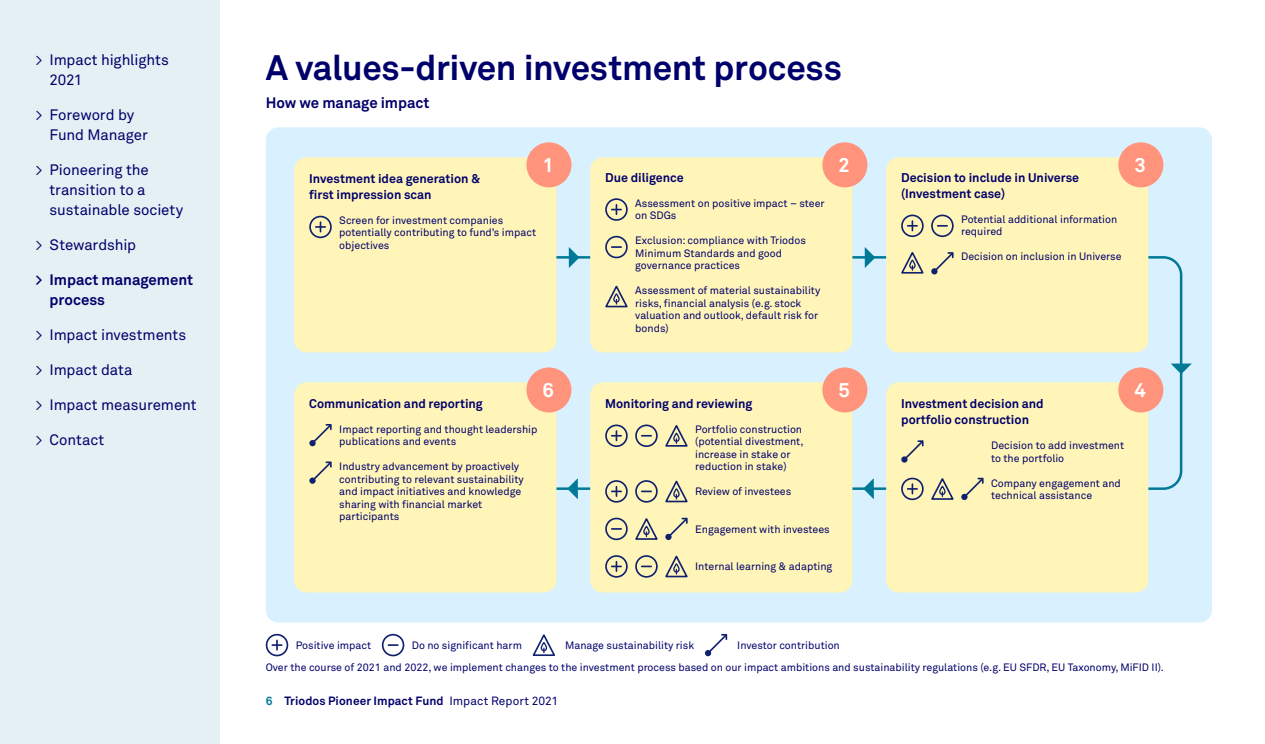
<style>
.page{position:relative;width:1265px;height:744px;background:#fff}
.page>*{position:absolute;margin:0;border:0;box-sizing:border-box;transform-origin:0 0}
.Hoofkop{font:700 35px "Akkurat Pro";letter-spacing:-.01em;color:#00006b}
.Table_Regular_7_5{font:700 20px "Akkurat Pro";color:#fff}
.Hoofkop-2{font:15px/20px "Akkurat Pro";letter-spacing:-.005em;color:#00006b}
.Hoofkop-3{font:700 15px/20px "Akkurat Pro";letter-spacing:-.005em;color:#00006b}
.Table_Regular_7_5-2{font:700 12.5px/16.2px "Akkurat Pro";color:#00006b}
.t1{font:700 11.88px "Akkurat Pro";letter-spacing:.005em;color:#00006b}
.Table_Regular_7_5-3{font:10.62px/12.5px "Akkurat Pro";color:#00006b}
.s1{color:#007997}
.s2{font-weight:400}
</style>
<div class="page">
<div style="left:0;top:0;width:220px;height:744px;background:#e5f0f4"></div>
<div style="left:266px;top:127px;width:946px;height:495px;background:#d9f1ff;border-radius:13px"></div>
<svg style="left:295px;top:255px;width:888px;height:236px"></svg>
<div style="left:294px;top:157px;width:262px;height:195px;background:#fff5b9;border-radius:13px"></div>
<div style="left:309px;top:216px;width:23px;height:22px;border:2px solid #11216e;border-radius:50%"></div>
<svg style="left:316px;top:222px;width:9px;height:10px"></svg>
<div style="left:294px;top:382px;width:262px;height:210px;background:#fff5b9;border-radius:13px"></div>
<svg style="left:310px;top:424px;width:22px;height:21px"></svg>
<svg style="left:310px;top:461px;width:22px;height:22px"></svg>
<div style="left:590px;top:157px;width:262px;height:195px;background:#fff5b9;border-radius:13px"></div>
<div style="left:605px;top:198px;width:23px;height:23px;border:2px solid #11216e;border-radius:50%"></div>
<svg style="left:612px;top:205px;width:9px;height:9px"></svg>
<div style="left:605px;top:236px;width:23px;height:22px;border:2px solid #11216e;border-radius:50%"></div>
<svg style="left:612px;top:246px;width:9px;height:2px"></svg>
<svg style="left:605px;top:285px;width:23px;height:23px"></svg>
<div style="left:613px;top:293px;width:7px;height:10px;border:1px solid #11216e;border-radius:3px"></div>
<div style="left:886px;top:157px;width:262px;height:195px;background:#fff5b9;border-radius:13px"></div>
<div style="left:901px;top:214px;width:23px;height:23px;border:2px solid #11216e;border-radius:50%"></div>
<svg style="left:908px;top:221px;width:9px;height:9px"></svg>
<div style="left:931px;top:214px;width:23px;height:23px;border:2px solid #11216e;border-radius:50%"></div>
<svg style="left:938px;top:225px;width:9px;height:2px"></svg>
<svg style="left:901px;top:252px;width:23px;height:22px"></svg>
<div style="left:909px;top:259px;width:7px;height:10px;border:1px solid #11216e;border-radius:3px"></div>
<svg style="left:932px;top:252px;width:22px;height:22px"></svg>
<div style="left:886px;top:382px;width:262px;height:210px;background:#fff5b9;border-radius:13px"></div>
<svg style="left:902px;top:440px;width:22px;height:22px"></svg>
<div style="left:901px;top:477px;width:23px;height:23px;border:2px solid #11216e;border-radius:50%"></div>
<svg style="left:908px;top:484px;width:9px;height:9px"></svg>
<svg style="left:931px;top:478px;width:23px;height:22px"></svg>
<div style="left:939px;top:486px;width:7px;height:9px;border:1px solid #11216e;border-radius:3px"></div>
<svg style="left:962px;top:477px;width:22px;height:22px"></svg>
<div style="left:590px;top:382px;width:262px;height:210px;background:#fff5b9;border-radius:13px"></div>
<div style="left:605px;top:424px;width:23px;height:23px;border:2px solid #11216e;border-radius:50%"></div>
<svg style="left:612px;top:431px;width:9px;height:9px"></svg>
<div style="left:635px;top:424px;width:23px;height:23px;border:2px solid #11216e;border-radius:50%"></div>
<svg style="left:665px;top:425px;width:23px;height:22px"></svg>
<div style="left:673px;top:432px;width:7px;height:10px;border:1px solid #11216e;border-radius:3px"></div>
<div style="left:605px;top:480px;width:23px;height:22px;border:2px solid #11216e;border-radius:50%"></div>
<svg style="left:612px;top:486px;width:9px;height:10px"></svg>
<div style="left:635px;top:480px;width:23px;height:22px;border:2px solid #11216e;border-radius:50%"></div>
<svg style="left:642px;top:490px;width:9px;height:2px"></svg>
<svg style="left:665px;top:480px;width:23px;height:22px"></svg>
<div style="left:673px;top:488px;width:7px;height:9px;border:1px solid #11216e;border-radius:3px"></div>
<div style="left:605px;top:517px;width:23px;height:23px;border:2px solid #11216e;border-radius:50%"></div>
<svg style="left:612px;top:528px;width:9px;height:2px"></svg>
<svg style="left:635px;top:518px;width:23px;height:22px"></svg>
<div style="left:643px;top:526px;width:7px;height:9px;border:1px solid #11216e;border-radius:3px"></div>
<svg style="left:666px;top:517px;width:22px;height:22px"></svg>
<div style="left:605px;top:555px;width:23px;height:22px;border:2px solid #11216e;border-radius:50%"></div>
<svg style="left:612px;top:561px;width:9px;height:10px"></svg>
<div style="left:635px;top:555px;width:23px;height:22px;border:2px solid #11216e;border-radius:50%"></div>
<svg style="left:642px;top:565px;width:9px;height:2px"></svg>
<svg style="left:665px;top:555px;width:23px;height:22px"></svg>
<div style="left:673px;top:563px;width:7px;height:9px;border:1px solid #11216e;border-radius:3px"></div>
<div style="left:526px;top:142px;width:45px;height:45px;background:#ff937b;border-radius:50%"></div>
<div style="left:526px;top:367px;width:45px;height:45px;background:#ff937b;border-radius:50%"></div>
<div style="left:822px;top:142px;width:45px;height:45px;background:#ff937b;border-radius:50%"></div>
<div style="left:822px;top:367px;width:45px;height:45px;background:#ff937b;border-radius:50%"></div>
<div style="left:1118px;top:142px;width:45px;height:45px;background:#ff937b;border-radius:50%"></div>
<div style="left:1118px;top:367px;width:45px;height:45px;background:#ff937b;border-radius:50%"></div>
<svg style="left:569px;top:247px;width:10px;height:21px"></svg>
<svg style="left:865px;top:247px;width:10px;height:21px"></svg>
<svg style="left:863px;top:478px;width:11px;height:21px"></svg>
<svg style="left:567px;top:478px;width:11px;height:21px"></svg>
<svg style="left:1171px;top:363px;width:21px;height:11px"></svg>
<div style="left:266px;top:634px;width:22px;height:22px;border:2px solid #11216e;border-radius:50%"></div>
<svg style="left:272px;top:640px;width:10px;height:10px"></svg>
<div style="left:382px;top:634px;width:22px;height:22px;border:2px solid #11216e;border-radius:50%"></div>
<svg style="left:388px;top:644px;width:10px;height:2px"></svg>
<svg style="left:533px;top:634px;width:22px;height:22px"></svg>
<div style="left:541px;top:642px;width:6px;height:9px;border:1px solid #11216e;border-radius:3px"></div>
<svg style="left:705px;top:634px;width:22px;height:22px"></svg>
<p class="Hoofkop-2" style="left:50px;top:50px;width:121px;text-indent:-14px">&gt; Impact highlights<br>2021</p>
<p class="Hoofkop-2" style="left:50px;top:105px;width:100px;text-indent:-14px">&gt; Foreword by<br>Fund Manager</p>
<p class="Hoofkop-2" style="left:50px;top:160px;width:135px;text-indent:-14px">&gt; Pioneering the transition to a sustainable society</p>
<p class="Hoofkop-2" style="left:35px;top:235px;width:102px">&gt; Stewardship</p>
<p class="Hoofkop-3" style="left:50px;top:270px;width:145px;text-indent:-14px">&gt; Impact management process</p>
<p class="Hoofkop-2" style="left:35px;top:325px;width:152px">&gt; Impact investments</p>
<p class="Hoofkop-2" style="left:35px;top:360px;width:99px">&gt; Impact data</p>
<p class="Hoofkop-2" style="left:35px;top:395px;width:163px">&gt; Impact measurement</p>
<p class="Hoofkop-2" style="left:35px;top:430px;width:70px">&gt; Contact</p>
<p class="Hoofkop" style="left:266px;top:46px;width:578px">A values-driven investment process</p>
<p class="Hoofkop-3" style="left:266px;top:93px;width:165px">How we manage impact</p>
<p class="Table_Regular_7_5-2" style="left:309px;top:170px;width:173px">Investment idea generation &amp; first impression scan</p>
<p class="Table_Regular_7_5-3" style="left:339px;top:214px;width:198px">Screen for investment companies potentially contributing to fund’s impact objectives</p>
<p class="Table_Regular_7_5" style="left:543px;top:153px;width:13px">1</p>
<p class="Table_Regular_7_5-2" style="left:605px;top:169px;width:80px">Due diligence</p>
<p class="Table_Regular_7_5-3" style="left:635px;top:197px;width:191px">Assessment on positive impact – steer on SDGs</p>
<p class="Table_Regular_7_5-3" style="left:635px;top:234px;width:172px">Exclusion: compliance with Triodos<br>Minimum Standards and good governance practices</p>
<p class="Table_Regular_7_5-3" style="left:635px;top:284px;width:187px">Assessment of material sustainability risks, financial analysis (e.g. stock valuation and outlook, default risk for bonds)</p>
<p class="Table_Regular_7_5" style="left:839px;top:153px;width:13px">2</p>
<p class="Table_Regular_7_5" style="left:543px;top:378px;width:13px">6</p>
<p class="Table_Regular_7_5-2" style="left:309px;top:395px;width:175px">Communication and reporting</p>
<p class="Table_Regular_7_5-3" style="left:339px;top:423px;width:200px">Impact reporting and thought leadership publications and events</p>
<p class="Table_Regular_7_5-3" style="left:339px;top:460px;width:186px">Industry advancement by proactively contributing to relevant sustainability and impact initiatives and knowledge sharing with financial market participants</p>
<p class="Table_Regular_7_5" style="left:839px;top:378px;width:13px">5</p>
<p class="Table_Regular_7_5-2" style="left:605px;top:395px;width:149px">Monitoring and reviewing</p>
<p class="Table_Regular_7_5-3" style="left:695px;top:423px;width:110px">Portfolio construction (potential divestment, increase in stake or reduction in stake)</p>
<p class="Table_Regular_7_5-3" style="left:695px;top:485px;width:98px">Review of investees</p>
<p class="Table_Regular_7_5-3" style="left:695px;top:523px;width:136px">Engagement with investees</p>
<p class="Table_Regular_7_5-3" style="left:695px;top:560px;width:139px">Internal learning &amp; adapting</p>
<p class="Table_Regular_7_5-3" style="left:296px;top:639px;width:77px">Positive impact</p>
<p class="Table_Regular_7_5-3" style="left:412px;top:639px;width:112px">Do no significant harm</p>
<p class="Table_Regular_7_5-3" style="left:565px;top:639px;width:131px">Manage sustainability risk</p>
<p class="Table_Regular_7_5-3" style="left:737px;top:639px;width:104px">Investor contribution</p>
<p class="Table_Regular_7_5-2" style="left:901px;top:169px;width:180px">Decision to include in Universe (Investment case)</p>
<p class="Table_Regular_7_5-3" style="left:961px;top:213px;width:158px">Potential additional information required</p>
<p class="Table_Regular_7_5-3" style="left:961px;top:250px;width:162px">Decision on inclusion in Universe</p>
<p class="Table_Regular_7_5" style="left:1135px;top:153px;width:13px">3</p>
<p class="Table_Regular_7_5-2" style="left:901px;top:395px;width:144px">Investment decision and portfolio construction</p>
<p class="Table_Regular_7_5-3" style="left:991px;top:439px;width:134px">Decision to add investment to the portfolio</p>
<p class="Table_Regular_7_5-3" style="left:991px;top:476px;width:131px">Company engagement and technical assistance</p>
<p class="Table_Regular_7_5" style="left:1135px;top:378px;width:13px">4</p>
<p class="Table_Regular_7_5-3" style="left:266px;top:661px;width:900px">Over the course of 2021 and 2022, we implement changes to the investment process based on our impact ambitions and sustainability regulations (e.g. EU SFDR, EU Taxonomy, MiFID II).</p>
<p class="t1" style="left:266px;top:693px;width:294px"><span class="s1">6</span> Triodos Pioneer Impact Fund <span class="s2">Impact Report 2021</span></p>
</div>
